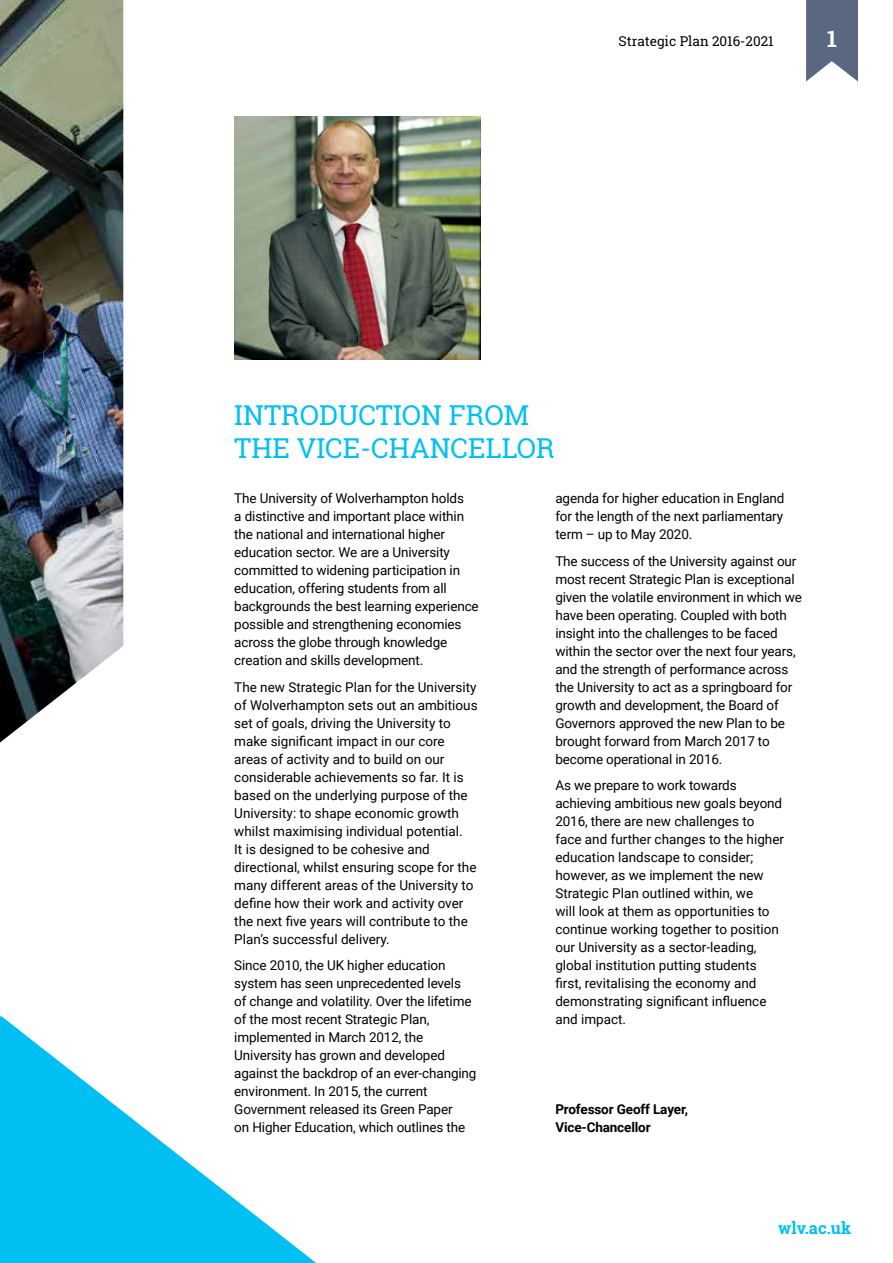
<style>
.page{position:relative;width:893px;height:1263px;background:#fff}
.page>*{position:absolute;margin:0;border:0;box-sizing:border-box;transform-origin:0 0}
.t1{font:27.45px/32.8px "Roboto Slab";color:#00c0f3}
.t2{font:700 22.5px "Roboto Slab";color:#fff}
.t3{font:700 16.5px "Roboto Slab";color:#00c0f3}
.t4{font:13.5px/18px "Roboto";letter-spacing:-.01em;color:#000}
.t5{font:700 13.5px/18px "Roboto";letter-spacing:-.01em;color:#000}
.t6{font:13.5px "Roboto Slab";color:#000}
</style>
<div class="page">
<svg style="left:806px;top:0;width:52px;height:81px;background:#6d7990"></svg>
<img style="left:0;top:0;width:123px;height:742px">
<img style="left:234px;top:117px;width:247px;height:242px">
<svg style="left:0;top:1016px;width:316px;height:247px"></svg>
<p class="t6" style="left:619px;top:31px;width:157px">Strategic Plan 2016-2021</p>
<h2 class="t2" style="left:827px;top:23px;width:11px">1</h2>
<h1 class="t1" style="left:234px;top:398px;width:322px">INTRODUCTION FROM<br>THE VICE-CHANCELLOR</h1>
<p class="t4" style="left:234px;top:489px;width:246px">The University of Wolverhampton holds<br>a distinctive and important place within the national and international higher education sector. We are a University committed to widening participation in education, offering students from all backgrounds the best learning experience possible and strengthening economies across the globe through knowledge creation and skills development.</p>
<p class="t4" style="left:234px;top:678px;width:245px">The new Strategic Plan for the University of Wolverhampton sets out an ambitious set of goals, driving the University to make significant impact in our core areas of activity and to build on our considerable achievements so far. It is based on the underlying purpose of the University: to shape economic growth whilst maximising individual potential.<br>It is designed to be cohesive and directional, whilst ensuring scope for the many different areas of the University to define how their work and activity over the next five years will contribute to the Plan’s successful delivery.</p>
<p class="t4" style="left:234px;top:956px;width:244px">Since 2010, the UK higher education system has seen unprecedented levels of change and volatility. Over the lifetime of the most recent Strategic Plan, implemented in March 2012, the University has grown and developed against the backdrop of an ever-changing environment. In 2015, the current Government released its Green Paper<br>on Higher Education, which outlines the</p>
<p class="t4" style="left:555px;top:489px;width:231px;text-align:justify">agenda for higher education in England for the length of the next parliamentary term – up to May 2020.</p>
<p class="t4" style="left:555px;top:551px;width:248px">The success of the University against our most recent Strategic Plan is exceptional given the volatile environment in which we have been operating. Coupled with both insight into the challenges to be faced within the sector over the next four years, and the strength of performance across the University to act as a springboard for growth and development, the Board of Governors approved the new Plan to be brought forward from March 2017 to become operational in 2016.</p>
<p class="t4" style="left:555px;top:776px;width:230px">As we prepare to work towards achieving ambitious new goals beyond 2016, there are new challenges to<br>face and further changes to the higher education landscape to consider; however, as we implement the new Strategic Plan outlined within, we<br>will look at them as opportunities to continue working together to position our University as a sector-leading, global institution putting students first, revitalising the economy and demonstrating significant influence and impact.</p>
<p class="t5" style="left:555px;top:1100px;width:134px">Professor Geoff Layer,<br>Vice-Chancellor</p>
<p class="t3" style="left:778px;top:1216px;width:75px">wlv.ac.uk</p>
</div>
